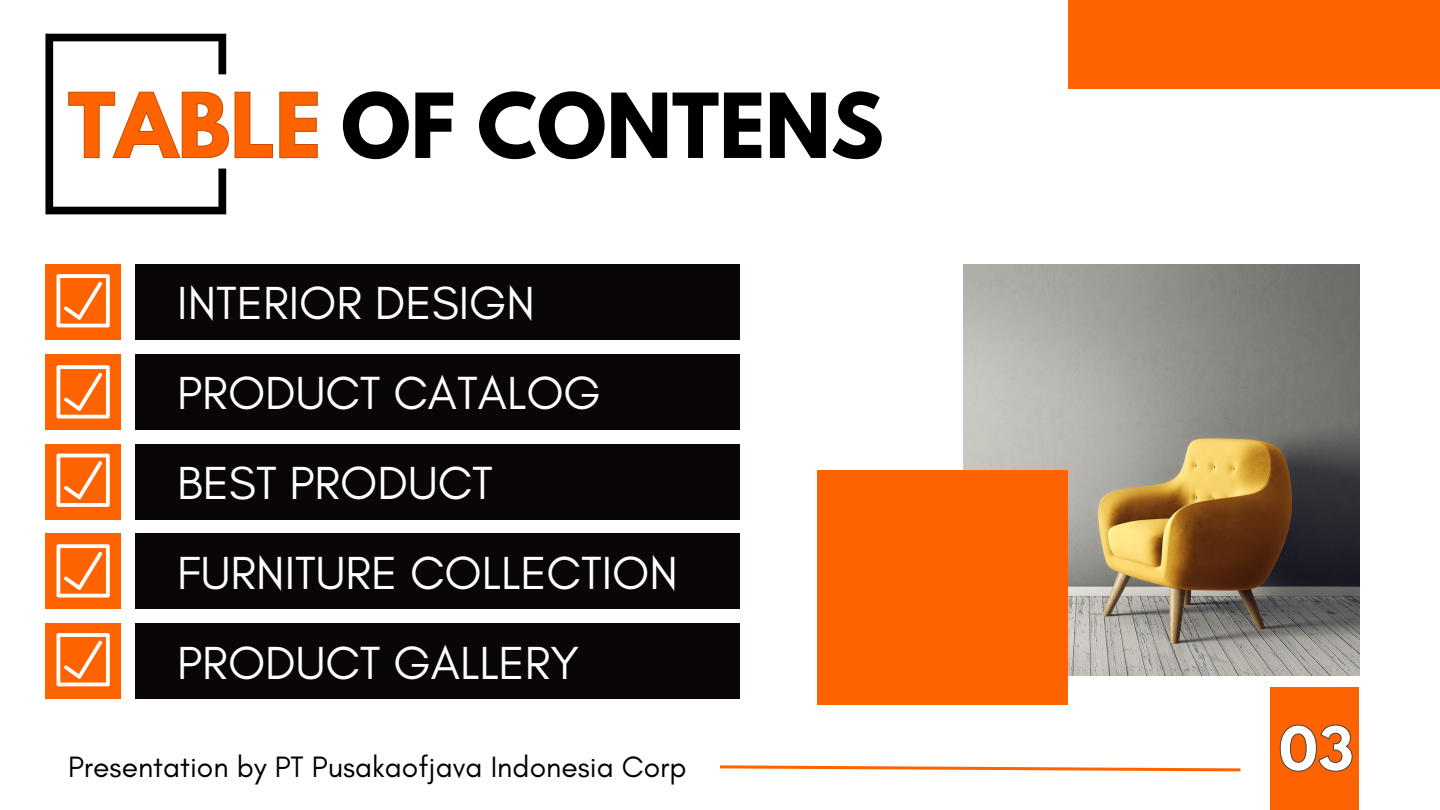
<style>
.page{position:relative;width:1440px;height:810px;background:#fff}
.page>*{position:absolute;margin:0;border:0;box-sizing:border-box;transform-origin:0 0}
.t1{font:700 79.3px "League Spartan";color:#000}
.t2{font:700 54px "League Spartan";color:#fff}
.t3{font:47.3px "Glacial Indifference";color:#fff}
.t4{font:30px "Glacial Indifference";color:#000}
.s1{color:#ff6300}
</style>
<div class="page">
<svg style="left:720px;top:765px;width:521px;height:7px"></svg>
<img style="left:964px;top:265px;width:395px;height:411px">
<div style="left:1270px;top:688px;width:89px;height:122px;background:#ff6300"></div>
<div style="left:1068px;top:0;width:372px;height:89px;background:#ff6300"></div>
<div style="left:817px;top:470px;width:251px;height:235px;background:#ff6300"></div>
<svg style="left:45px;top:34px;width:273px;height:180px"></svg>
<div style="left:45px;top:265px;width:76px;height:75px;background:#ff6300"></div>
<div style="left:45px;top:354px;width:76px;height:76px;background:#ff6300"></div>
<div style="left:45px;top:444px;width:76px;height:76px;background:#ff6300"></div>
<div style="left:45px;top:533px;width:76px;height:76px;background:#ff6300"></div>
<div style="left:45px;top:623px;width:76px;height:76px;background:#ff6300"></div>
<div style="left:136px;top:265px;width:604px;height:75px;background:#0b0606"></div>
<div style="left:136px;top:354px;width:604px;height:76px;background:#0b0606"></div>
<div style="left:136px;top:444px;width:604px;height:76px;background:#0b0606"></div>
<div style="left:136px;top:533px;width:604px;height:76px;background:#0b0606"></div>
<div style="left:136px;top:623px;width:604px;height:76px;background:#0b0606"></div>
<svg style="left:57px;top:274px;width:53px;height:53px"></svg>
<svg style="left:57px;top:365px;width:53px;height:54px"></svg>
<svg style="left:57px;top:454px;width:53px;height:53px"></svg>
<svg style="left:57px;top:544px;width:53px;height:54px"></svg>
<svg style="left:57px;top:633px;width:53px;height:53px"></svg>
<svg style="left:1280px;top:725px;width:73px;height:47px"></svg>
<p class="t1" style="left:68px;top:87px;width:817px"><span class="s1">TABLE</span> OF CONTENS</p>
<p class="t3" style="left:177px;top:274px;width:359px">INTERIOR DESIGN</p>
<p class="t3" style="left:177px;top:364px;width:425px">PRODUCT CATALOG</p>
<p class="t3" style="left:177px;top:454px;width:317px">BEST PRODUCT</p>
<p class="t3" style="left:177px;top:544px;width:502px">FURNITURE COLLECTION</p>
<p class="t3" style="left:177px;top:634px;width:403px">PRODUCT GALLERY</p>
<p class="t4" style="left:68px;top:749px;width:620px">Presentation by PT Pusakaofjava Indonesia Corp</p>
<p class="t2" style="left:1279px;top:722px;width:77px">03</p>
</div>
